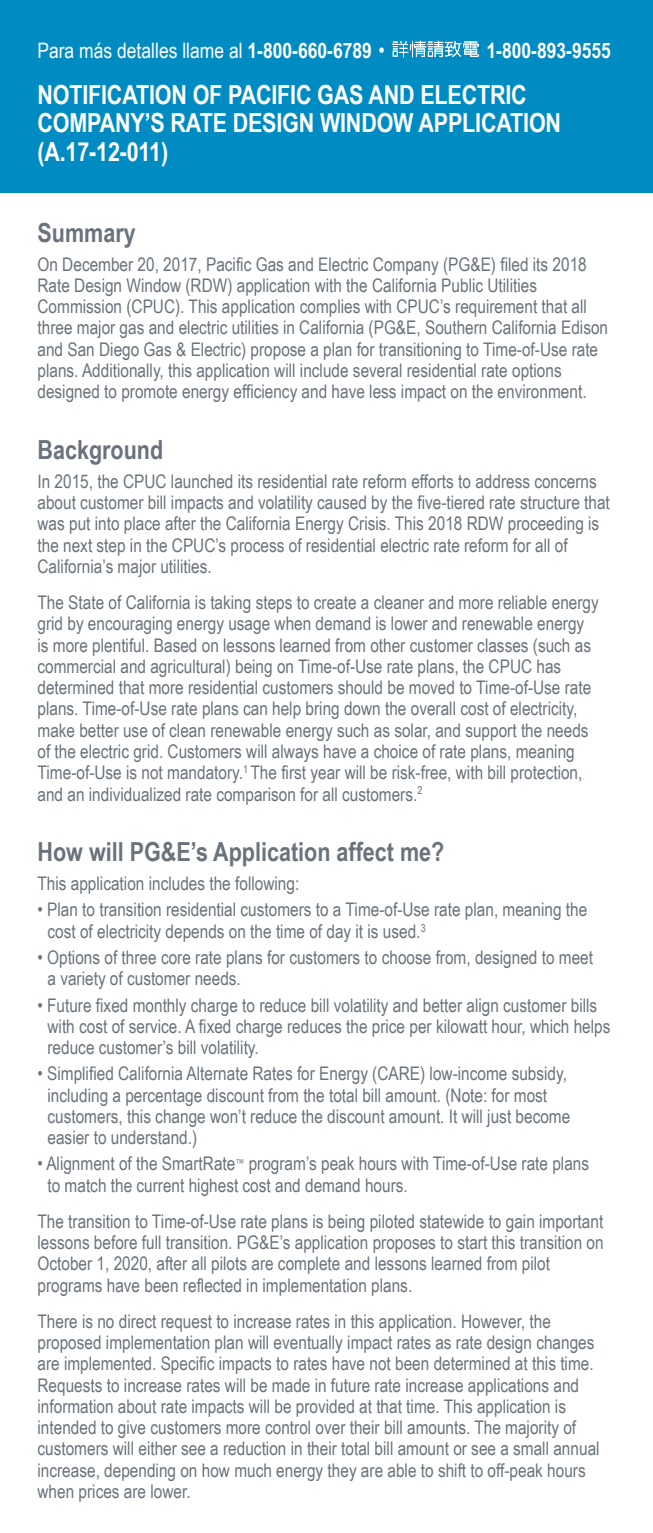
<style>
.page{position:relative;width:653px;height:1533px;background:#fff}
.page>*{position:absolute;margin:0;border:0;box-sizing:border-box;transform-origin:0 0}
.t1{font:700 26.25px/28.8px "Arial Narrow";letter-spacing:-.005em;color:#fff}
.t2{font:700 26.25px "Arial Narrow";color:#6a737b}
.t3{font:21.25px "Arial Narrow";color:#fff}
.t4{font:700 21.25px "Arial Narrow";color:#fff}
.t5{font:18.75px/21.2px "Arial Narrow";color:#6a737b}
.s1{font-weight:700}
.s2{font-size:21.75px}
</style>
<div class="page">
<div style="left:0;top:0;width:652px;height:192px;background:#008cc2"></div>
<svg style="left:392px;top:41px;width:86px;height:16px"></svg>
<p class="t3" style="left:37px;top:35px;width:348px">Para más detalles llame al <span class="s1">1-800-660-6789</span> <span class="s2">•</span></p>
<p class="t4" style="left:486px;top:34px;width:126px">1-800-893-9555</p>
<h1 class="t1" style="left:37px;top:79px;width:525px">NOTIFICATION OF PACIFIC GAS AND ELECTRIC<br>COMPANY’S RATE DESIGN WINDOW APPLICATION (A.17-12-011)</h1>
<h2 class="t2" style="left:37px;top:213px;width:100px">Summary</h2>
<p class="t5" style="left:37px;top:253px;width:571px">On December 20, 2017, Pacific Gas and Electric Company (PG&amp;E) filed its 2018<br>Rate Design Window (RDW) application with the California Public Utilities Commission (CPUC). This application complies with CPUC’s requirement that all three major gas and electric utilities in California (PG&amp;E, Southern California Edison and San Diego Gas &amp; Electric) propose a plan for transitioning to Time-of-Use rate plans. Additionally, this application will include several residential rate options designed to promote energy efficiency and have less impact on the environment.</p>
<h2 class="t2" style="left:37px;top:430px;width:127px">Background</h2>
<p class="t5" style="left:37px;top:470px;width:573px">In 2015, the CPUC launched its residential rate reform efforts to address concerns about customer bill impacts and volatility caused by the five-tiered rate structure that was put into place after the California Energy Crisis. This 2018 RDW proceeding is the next step in the CPUC’s process of residential electric rate reform for all of California’s major utilities.</p>
<p class="t5" style="left:37px;top:591px;width:562px">The State of California is taking steps to create a cleaner and more reliable energy grid by encouraging energy usage when demand is lower and renewable energy is more plentiful. Based on lessons learned from other customer classes (such as commercial and agricultural) being on Time-of-Use rate plans, the CPUC has determined that more residential customers should be moved to Time-of-Use rate plans. Time-of-Use rate plans can help bring down the overall cost of electricity, make better use of clean renewable energy such as solar, and support the needs of the electric grid. Customers will always have a choice of rate plans, meaning Time-of-Use is not mandatory.<sup>1</sup> The first year will be risk-free, with bill protection, and an individualized rate comparison for all customers.<sup>2</sup></p>
<h2 class="t2" style="left:37px;top:832px;width:408px">How will PG&amp;E’s Application affect me?</h2>
<p class="t5" style="left:37px;top:872px;width:263px">This application includes the following:</p>
<p class="t5" style="left:47px;top:898px;width:541px;text-indent:-10px">• Plan to transition residential customers to a Time-of-Use rate plan, meaning the cost of electricity depends on the time of day it is used.<sup>3</sup></p>
<p class="t5" style="left:47px;top:946px;width:546px;text-indent:-10px">• Options of three core rate plans for customers to choose from, designed to meet a variety of customer needs.</p>
<p class="t5" style="left:47px;top:993px;width:564px;text-indent:-10px">• Future fixed monthly charge to reduce bill volatility and better align customer bills with cost of service. A fixed charge reduces the price per kilowatt hour, which helps reduce customer’s bill volatility.</p>
<p class="t5" style="left:47px;top:1062px;width:524px;text-indent:-10px">• Simplified California Alternate Rates for Energy (CARE) low-income subsidy, including a percentage discount from the total bill amount. (Note: for most customers, this change won’t reduce the discount amount. It will just become easier to understand.)</p>
<p class="t5" style="left:47px;top:1152px;width:542px;text-indent:-10px">• Alignment of the SmartRate<sup>™</sup> program’s peak hours with Time-of-Use rate plans to match the current highest cost and demand hours.</p>
<p class="t5" style="left:37px;top:1209px;width:567px">The transition to Time-of-Use rate plans is being piloted statewide to gain important lessons before full transition. PG&amp;E’s application proposes to start this transition on October 1, 2020, after all pilots are complete and lessons learned from pilot programs have been reflected in implementation plans.</p>
<p class="t5" style="left:37px;top:1309px;width:563px">There is no direct request to increase rates in this application. However, the proposed implementation plan will eventually impact rates as rate design changes are implemented. Specific impacts to rates have not been determined at this time.<br>Requests to increase rates will be made in future rate increase applications and information about rate impacts will be provided at that time. This application is intended to give customers more control over their bill amounts. The majority of customers will either see a reduction in their total bill amount or see a small annual increase, depending on how much energy they are able to shift to off-peak hours when prices are lower.</p>
</div>
